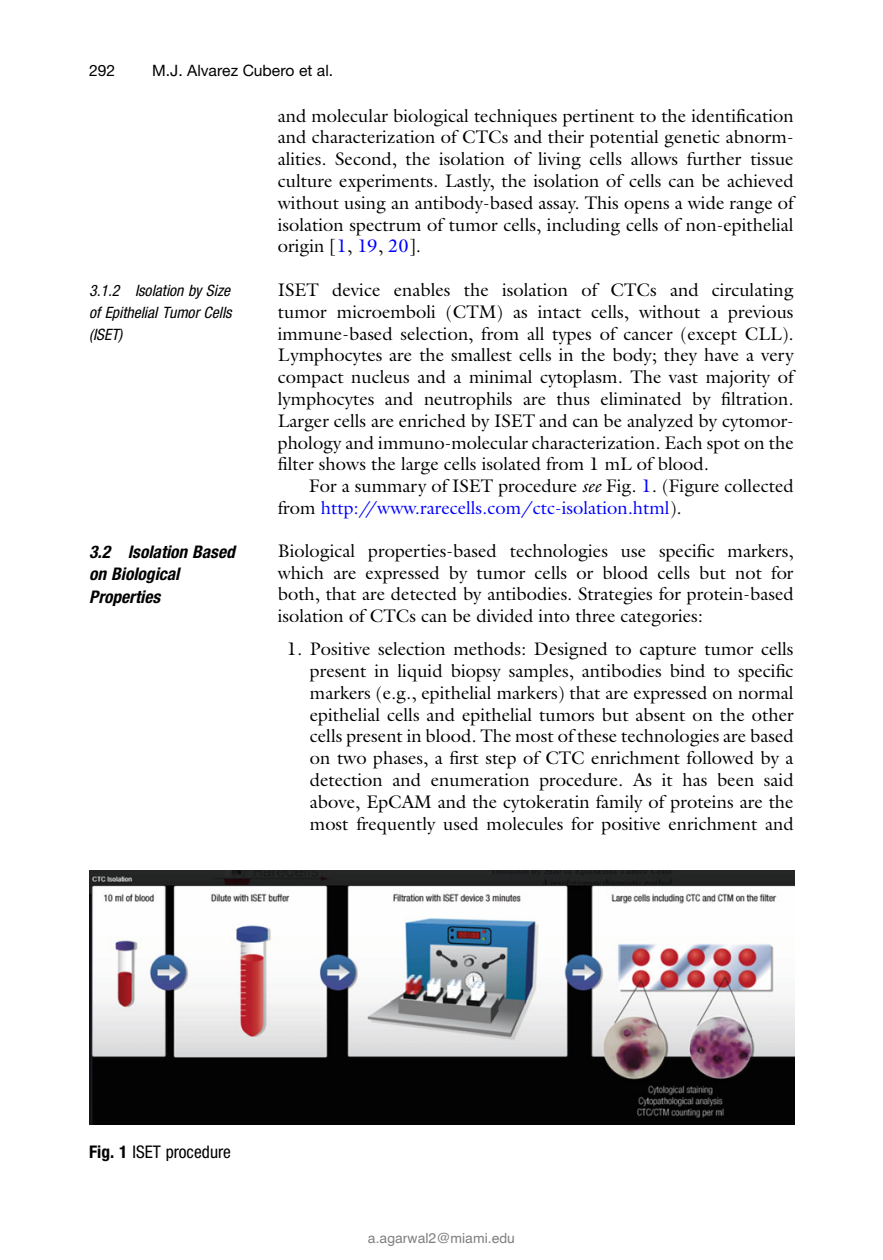
<style>
.page{position:relative;width:883px;height:1260px;background:#fff}
.page>*{position:absolute;margin:0;border:0;box-sizing:border-box;transform-origin:0 0}
.t1{font:18.38px/21.9px "Cfnngm Nhqhwd Gpjnbj Adv P97 CA";color:#000;text-align:justify}
.t2{font:17.5px/22.8px "Ssqfwj Qlktdf Dqbrwt Adv P81 CC";color:#000}
.t3{font:17.5px "Tqkspb Sjnvsc Hhpfjl Adv P81 C3";color:#000}
.t4{font:15.75px/21.7px "Bfhbls Flnnjf Hymmqg Adv P81 C6";color:#000;text-align:justify}
.t5{font:15.75px "Gbwsck Jsrytw Njdqfk Adv PA183";color:#000}
.t6{font:14px "Helvetica";color:#808080}
.s1{color:#00f}
.s2{font-family:"Jfqmys Bkpmlf Tyvyyf Adv P97 CD"}
.s3{font-family:"Jfghwq Hrqjxr Jctlym Adv P81 C9"}
</style>
<div class="page">
<img style="left:89px;top:870px;width:705px;height:255px">
<p class="t5" style="left:89px;top:64px;width:27px">292</p>
<p class="t5" style="left:152px;top:64px;width:183px">M.J. Alvarez Cubero et al.</p>
<p class="t1" style="left:278px;top:107px;width:517px">and molecular biological techniques pertinent to the identification and characterization of CTCs and their potential genetic abnorm&shy;alities. Second, the isolation of living cells allows further tissue culture experiments. Lastly, the isolation of cells can be achieved without using an antibody-based assay. This opens a wide range of isolation spectrum of tumor cells, including cells of non-epithelial origin [<span class="s1">1</span>, <span class="s1">19</span>, <span class="s1">20</span>].</p>
<p class="t4" style="left:89px;top:281px;width:144px">3.1.2 Isolation by Size of Epithelial Tumor Cells (ISET)</p>
<p class="t1" style="left:278px;top:281px;width:517px">ISET device enables the isolation of CTCs and circulating tumor microemboli (CTM) as intact cells, without a previous immune-based selection, from all types of cancer (except CLL).<br>Lymphocytes are the smallest cells in the body; they have a very compact nucleus and a minimal cytoplasm. The vast majority of lymphocytes and neutrophils are thus eliminated by filtration.<br>Larger cells are enriched by ISET and can be analyzed by cytomor&shy;phology and immuno-molecular characterization. Each spot on the filter shows the large cells isolated from 1 mL of blood.</p>
<p class="t1" style="left:278px;top:477px;width:517px;text-indent:31px">For a summary of ISET procedure <span class="s2">see</span> Fig. <span class="s1">1</span>. (Figure collected from <span class="s1">http://www.rarecells.com/ctc-isolation.html</span>).</p>
<p class="t2" style="left:89px;top:542px;width:147px">3.2 Isolation Based on Biological<br>Properties</p>
<p class="t1" style="left:278px;top:541px;width:517px">Biological properties-based technologies use specific markers, which are expressed by tumor cells or blood cells but not for both, that are detected by antibodies. Strategies for protein-based isolation of CTCs can be divided into three categories:</p>
<p class="t1" style="left:310px;top:640px;width:485px;text-indent:-23px">1. Positive selection methods: Designed to capture tumor cells present in liquid biopsy samples, antibodies bind to specific markers (e.g., epithelial markers) that are expressed on normal epithelial cells and epithelial tumors but absent on the other cells present in blood. The most of these technologies are based on two phases, a first step of CTC enrichment followed by a detection and enumeration procedure. As it has been said above, EpCAM and the cytokeratin family of proteins are the most frequently used molecules for positive enrichment and</p>
<p class="t3" style="left:89px;top:1145px;width:143px"><span class="s3">Fig. 1</span> ISET procedure</p>
<p class="t6" style="left:368px;top:1229px;width:149px">a.agarwal2@miami.edu</p>
</div>
